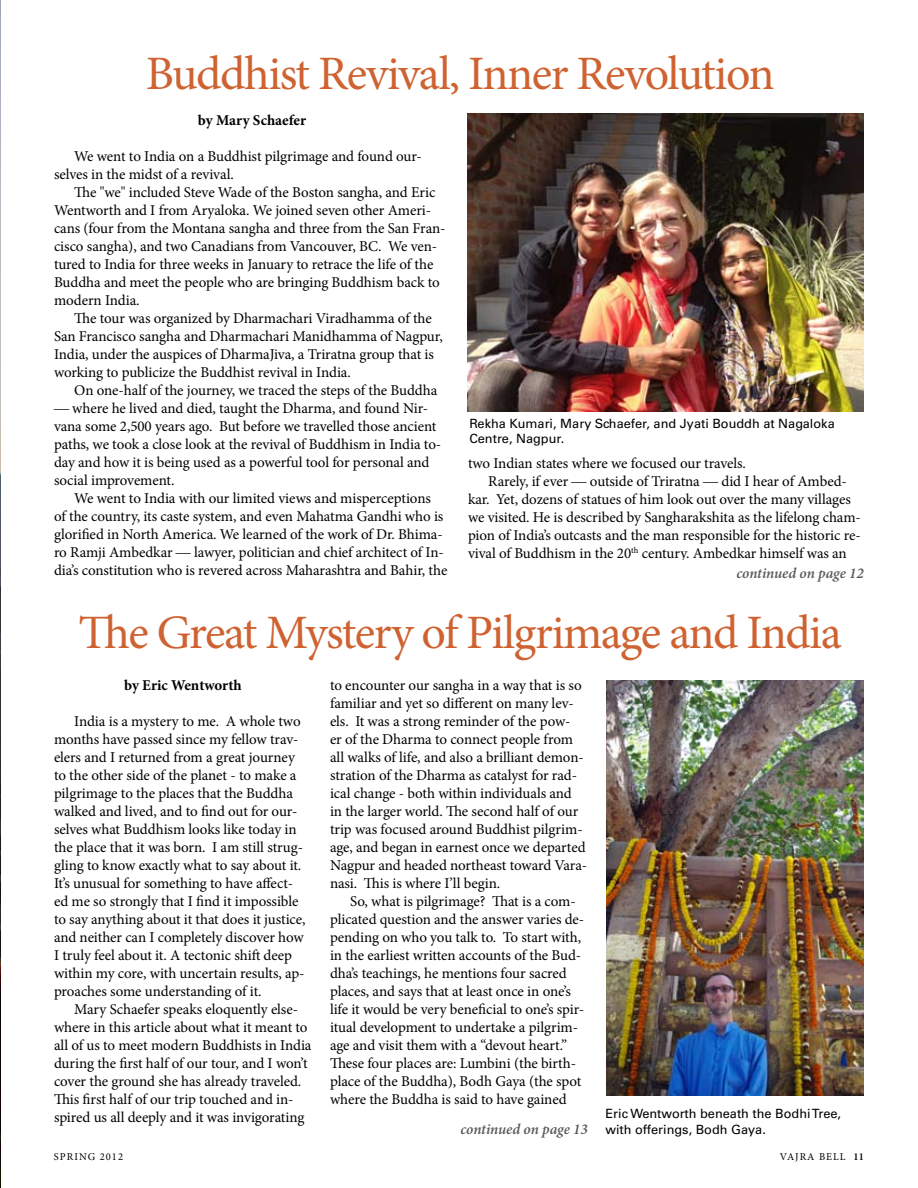
<style>
.page{position:relative;width:918px;height:1188px;background:#fff}
.page>*{position:absolute;margin:0;border:0;box-sizing:border-box;transform-origin:0 0}
.t1{font:48px "Minion Pro";letter-spacing:-.03em;color:#cf6231}
.t2{font:15px/18px "Minion Pro";letter-spacing:-.01em;color:#000}
.t3{font:italic 600 15px "Minion Pro";letter-spacing:-.005em;color:#58595b}
.t4{font:700 15px "Minion Pro";letter-spacing:-.005em;color:#000}
.t5{font:12.75px/15.3px "Univers";color:#000}
.t6{font:10.5px "Minion Pro";letter-spacing:.1em;color:#000}
.s1{font-family:"Times New Roman"}
.s2{font-weight:600}
</style>
<div class="page">
<img style="left:0;top:0;width:1px;height:1188px">
<img style="left:468px;top:114px;width:396px;height:297px">
<img style="left:606px;top:680px;width:258px;height:415px">
<h1 class="t1" style="left:146px;top:41px;width:631px">Buddhist Revival, Inner Revolution</h1>
<p class="t4" style="left:198px;top:110px;width:110px">by Mary Schaefer</p>
<p class="t2" style="left:54px;top:147px;width:369px;text-indent:20px">We went to India on a Buddhist pilgrimage and found our&shy;selves in the midst of a revival.</p>
<p class="t2" style="left:54px;top:183px;width:393px;text-indent:20px">The "we" included Steve Wade of the Boston sangha, and Eric Wentworth and I from Aryaloka. We joined seven other Ameri&shy;cans (four from the Montana sangha and three from the San Fran&shy;cisco sangha), and two Canadians from Vancouver, BC. We ven&shy;tured to India for three weeks in January to retrace the life of the Buddha and meet the people who are bringing Buddhism back to modern India.</p>
<p class="t2" style="left:54px;top:309px;width:390px;text-indent:20px">The tour was organized by Dharmachari Viradhamma of the San Francisco sangha and Dharmachari Manidhamma of Nagpur, India, under the auspices of DharmaJiva, a Triratna group that is working to publicize the Buddhist revival in India.</p>
<p class="t2" style="left:74px;top:381px;width:365px">On one-half of the journey, we traced the steps of the Buddha</p>
<p class="t2" style="left:54px;top:399px;width:389px"><span class="s1">—</span> where he lived and died, taught the Dharma, and found Nir&shy;vana some 2,500 years ago. But before we travelled those ancient paths, we took a close look at the revival of Buddhism in India to&shy;day and how it is being used as a powerful tool for personal and social improvement.</p>
<p class="t2" style="left:54px;top:489px;width:395px;text-align:center">We went to India with our limited views and misperceptions<br>of the country, its caste system, and even Mahatma Gandhi who is glorified in North America. We learned of the work of Dr. Bhima&shy;ro Ramji Ambedkar <span class="s1">—</span> lawyer, politician and chief architect of In&shy;dia’s constitution who is revered across Maharashtra and Bahir, the</p>
<p class="t5" style="left:469px;top:416px;width:367px">Rekha Kumari, Mary Schaefer, and Jyati Bouddh at Nagaloka<br>Centre, Nagpur.</p>
<p class="t2" style="left:468px;top:454px;width:280px">two Indian states where we focused our travels.</p>
<p class="t2" style="left:488px;top:472px;width:360px">Rarely, if ever <span class="s1">—</span> outside of Triratna <span class="s1">—</span> did I hear of Ambed-</p>
<p class="t2" style="left:468px;top:490px;width:384px">kar. Yet, dozens of statues of him look out over the many villages</p>
<p class="t2" style="left:468px;top:508px;width:394px">we visited. He is described by Sangharakshita as the lifelong cham-</p>
<p class="t2" style="left:468px;top:526px;width:394px">pion of India’s outcasts and the man responsible for the historic re-</p>
<p class="t2" style="left:468px;top:544px;width:380px">vival of Buddhism in the 20<sup>th</sup> century. Ambedkar himself was an</p>
<p class="t3" style="left:736px;top:563px;width:129px">continued on page 12</p>
<h1 class="t1" style="left:79px;top:601px;width:765px">The Great Mystery of Pilgrimage and India</h1>
<p class="t4" style="left:124px;top:675px;width:119px">by Eric Wentworth</p>
<p class="t2" style="left:54px;top:712px;width:253px;text-indent:20px">India is a mystery to me. A whole two months have passed since my fellow trav&shy;elers and I returned from a great journey to the other side of the planet - to make a pilgrimage to the places that the Buddha walked and lived, and to find out for our&shy;selves what Buddhism looks like today in the place that it was born. I am still strug&shy;gling to know exactly what to say about it.<br>It’s unusual for something to have affect&shy;ed me so strongly that I find it impossible to say anything about it that does it justice, and neither can I completely discover how I truly feel about it. A tectonic shift deep within my core, with uncertain results, ap&shy;proaches some understanding of it.</p>
<p class="t2" style="left:54px;top:1000px;width:259px;text-indent:20px">Mary Schaefer speaks eloquently else&shy;where in this article about what it meant to all of us to meet modern Buddhists in India during the first half of our tour, and I won’t cover the ground she has already traveled.<br>This first half of our trip touched and in&shy;spired us all deeply and it was invigorating</p>
<p class="t2" style="left:330px;top:676px;width:259px">to encounter our sangha in a way that is so familiar and yet so different on many lev&shy;els. It was a strong reminder of the pow-<br>er of the Dharma to connect people from all walks of life, and also a brilliant demon&shy;stration of the Dharma as catalyst for rad&shy;ical change - both within individuals and in the larger world. The second half of our trip was focused around Buddhist pilgrim&shy;age, and began in earnest once we departed Nagpur and headed northeast toward Vara&shy;nasi. This is where I’ll begin.</p>
<p class="t2" style="left:330px;top:892px;width:256px;text-indent:20px">So, what is pilgrimage? That is a com&shy;plicated question and the answer varies de&shy;pending on who you talk to. To start with, in the earliest written accounts of the Bud&shy;dha’s teachings, he mentions four sacred places, and says that at least once in one’s life it would be very beneficial to one’s spir&shy;itual development to undertake a pilgrim&shy;age and visit them with a “devout heart.” These four places are: Lumbini (the birth&shy;place of the Buddha), Bodh Gaya (the spot where the Buddha is said to have gained</p>
<p class="t3" style="left:460px;top:1119px;width:129px">continued on page 13</p>
<p class="t5" style="left:605px;top:1106px;width:237px">Eric Wentworth beneath the Bodhi Tree, with offerings, Bodh Gaya.</p>
<p class="t6" style="left:54px;top:1149px;width:71px">SPRING 2012</p>
<p class="t6" style="left:780px;top:1149px;width:86px">VAJRA BELL <span class="s2">11</span></p>
</div>
